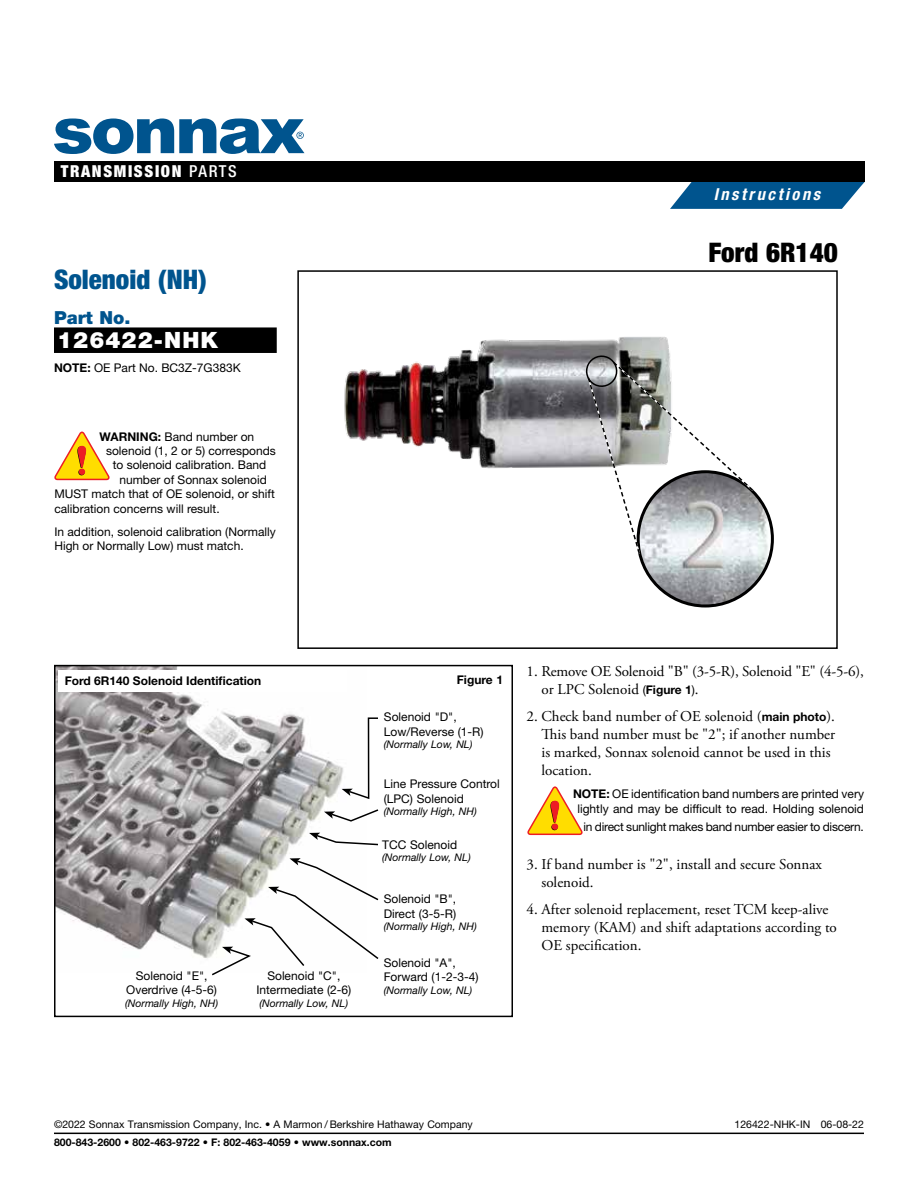
<style>
.page{position:relative;width:918px;height:1188px;background:#fff}
.page>*{position:absolute;margin:0;border:0;box-sizing:border-box;transform-origin:0 0}
.t1{font:900 condensed 27px "Helvetica Neue LT Std";color:#00548e}
.t2{font:900 condensed 27px "Helvetica Neue LT Std";color:#000}
.t3{font:900 22.5px "Helvetica Neue LT Std";letter-spacing:.05em;color:#fff}
.t4{font:900 18px "Helvetica Neue LT Std";color:#00548e}
.t5{font:900 condensed 16.5px "Helvetica Neue LT Std";letter-spacing:.1em;color:#fff}
.t6{font:italic 700 condensed 16.5px "Helvetica Neue LT Std";letter-spacing:.155em;color:#fff}
.t7{font:15px/18px "Adobe Garamond Pro";color:#000}
.t8{font:12px/14.4px "Helvetica Neue LT Std";color:#000}
.t9{font:12px "Helvetica Neue LT Std";letter-spacing:-.02em;color:#000}
.t10{font:700 12px "Helvetica Neue LT Std";color:#000}
.t11{font:italic 10.5px "Helvetica Neue LT Std";color:#000}
.t12{font:10.5px "Helvetica Neue LT Std";color:#000}
.t13{font:700 10.5px "Helvetica Neue LT Std";color:#000}
.s1{font-weight:500}
.s2{font-weight:700}
.s3{font-family:"Helvetica Neue LT Std";font-size:12px}
.s4{font-family:"Helvetica Neue LT Std";font-weight:700;font-size:12px}
</style>
<div class="page">
<div style="left:54px;top:327px;width:223px;height:26px;background:#000"></div>
<img style="left:344px;top:337px;width:325px;height:132px">
<div style="left:297px;top:270px;width:541px;height:379px;border:2px solid #000"></div>
<img style="left:638px;top:472px;width:134px;height:134px;border-radius:67px">
<svg style="left:585px;top:352px;width:170px;height:203px"></svg>
<svg style="left:55px;top:432px;width:55px;height:48px"></svg>
<svg style="left:528px;top:786px;width:55px;height:49px"></svg>
<img style="left:57px;top:668px;width:285px;height:291px">
<div style="left:54px;top:665px;width:459px;height:352px;border:2px solid #000"></div>
<svg style="left:324px;top:808px;width:55px;height:14px"></svg>
<svg style="left:342px;top:717px;width:36px;height:82px"></svg>
<svg style="left:210px;top:858px;width:169px;height:118px"></svg>
<svg style="left:309px;top:833px;width:69px;height:13px"></svg>
<div style="left:58px;top:670px;width:289px;height:22px;background:#fff"></div>
<hr style="left:54px;top:1133px;width:810px;height:1px;background:#000">
<svg style="left:670px;top:182px;width:195px;height:27px"></svg>
<div style="left:54px;top:161px;width:811px;height:21px;background:#000"></div>
<svg style="left:54px;top:119px;width:250px;height:35px"></svg>
<h3 class="t5" style="left:61px;top:161px;width:178px">TRANSMISSION <span class="s1">PARTS</span></h3>
<h1 class="t1" style="left:54px;top:263px;width:154px">Solenoid (NH)</h1>
<h3 class="t4" style="left:54px;top:307px;width:78px">Part No.</h3>
<h2 class="t3" style="left:57px;top:327px;width:163px">126422-NHK</h2>
<p class="t8" style="left:54px;top:360px;width:188px"><span class="s2">NOTE:</span> OE Part No. BC3Z-7G383K</p>
<p class="t8" style="left:99px;top:429px;width:156px"><span class="s2">WARNING:</span> Band number on</p>
<p class="t8" style="left:106px;top:443px;width:171px">solenoid (1, 2 or 5) corresponds</p>
<p class="t8" style="left:113px;top:458px;width:155px">to solenoid calibration. Band</p>
<p class="t8" style="left:119px;top:472px;width:149px">number of Sonnax solenoid</p>
<p class="t8" style="left:54px;top:487px;width:222px">MUST match that of OE solenoid, or shift</p>
<p class="t8" style="left:54px;top:501px;width:167px">calibration concerns will result.</p>
<p class="t8" style="left:54px;top:524px;width:223px">In addition, solenoid calibration (Normally<br>High or Normally Low) must match.</p>
<h3 class="t6" style="left:714px;top:185px;width:108px">Instructions</h3>
<h1 class="t2" style="left:708px;top:236px;width:131px">Ford 6R140</h1>
<p class="t10" style="left:65px;top:673px;width:198px">Ford 6R140 Solenoid Identification</p>
<p class="t10" style="left:457px;top:673px;width:48px">Figure 1</p>
<p class="t8" style="left:126px;top:968px;width:92px;text-align:center">Solenoid "E",<br>Overdrive (4-5-6)</p>
<p class="t11" style="left:125px;top:997px;width:94px">(Normally High, NH)</p>
<p class="t8" style="left:256px;top:968px;width:97px;text-align:center">Solenoid "C",<br>Intermediate (2-6)</p>
<p class="t11" style="left:260px;top:997px;width:90px">(Normally Low, NL)</p>
<p class="t8" style="left:384px;top:710px;width:101px">Solenoid "D",<br>Low/Reverse (1-R)</p>
<p class="t11" style="left:384px;top:738px;width:90px">(Normally Low, NL)</p>
<p class="t8" style="left:384px;top:777px;width:118px">Line Pressure Control (LPC) Solenoid</p>
<p class="t11" style="left:384px;top:805px;width:94px">(Normally High, NH)</p>
<p class="t8" style="left:382px;top:837px;width:76px">TCC Solenoid</p>
<p class="t11" style="left:382px;top:851px;width:90px">(Normally Low, NL)</p>
<p class="t8" style="left:384px;top:892px;width:74px">Solenoid "B",<br>Direct (3-5-R)</p>
<p class="t11" style="left:384px;top:920px;width:94px">(Normally High, NH)</p>
<p class="t8" style="left:384px;top:955px;width:96px">Solenoid "A",<br>Forward (1-2-3-4)</p>
<p class="t11" style="left:384px;top:983px;width:90px">(Normally Low, NL)</p>
<p class="t7" style="left:542px;top:662px;width:324px;text-indent:-15px">1. Remove OE Solenoid "B" (3-5-R), Solenoid "E" (4-5-6), or LPC Solenoid <span class="s3">(</span><span class="s4">Figure 1</span><span class="s3">)</span>.</p>
<p class="t7" style="left:542px;top:707px;width:295px;text-indent:-15px">2. Check band number of OE solenoid (<span class="s4">main photo</span>).<br>This band number must be "2"; if another number is marked, Sonnax solenoid cannot be used in this location.</p>
<p class="t8" style="left:573px;top:786px;width:293px;text-align:center"><span class="s2">NOTE:</span> OE identification band numbers are printed very lightly and may be difficult to read. Holding solenoid</p>
<p class="t9" style="left:584px;top:819px;width:282px">in direct sunlight makes band number easier to discern.</p>
<p class="t7" style="left:542px;top:856px;width:282px;text-indent:-15px">3. If band number is "2", install and secure Sonnax solenoid.</p>
<p class="t7" style="left:542px;top:901px;width:297px;text-indent:-15px">4. After solenoid replacement, reset TCM keep-alive memory (KAM) and shift adaptations according to<br>OE specification.</p>
<p class="t12" style="left:54px;top:1118px;width:420px">©2022 Sonnax Transmission Company, Inc. • A Marmon / Berkshire Hathaway Company</p>
<p class="t12" style="left:735px;top:1118px;width:131px">126422-NHK-IN 06-08-22</p>
<p class="t13" style="left:54px;top:1136px;width:339px">800-843-2600 • 802-463-9722 • F: 802-463-4059 • www.sonnax.com</p>
</div>
